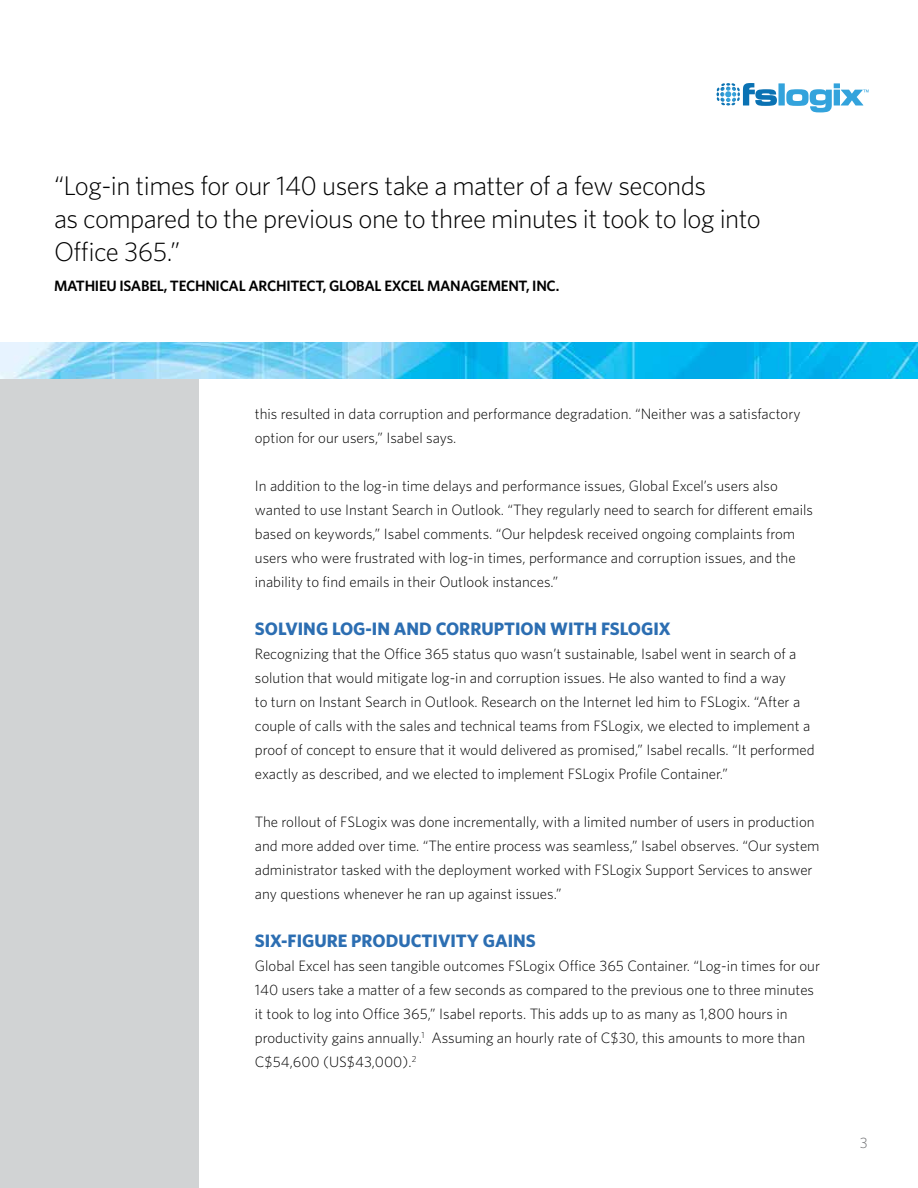
<style>
.page{position:relative;width:918px;height:1188px;background:#fff}
.page>*{position:absolute;margin:0;border:0;box-sizing:border-box;transform-origin:0 0}
.t1{font:300 27px/33px "Whitney";letter-spacing:-.02em;color:#000}
.t2{font:700 18px "Whitney";color:#2c6eb2}
.t3{font:300 15px/24px "Whitney";color:#000}
.t4{font:600 15px "Whitney";letter-spacing:-.02em;color:#000}
.t5{font:300 15px "Whitney";color:#6d6e71}
</style>
<div class="page">
<div style="left:0;top:355px;width:199px;height:833px;background:#d1d3d4"></div>
<div style="left:778px;top:83px;width:7px;height:23px;background:#33a3dc"></div>
<svg style="left:786px;top:83px;width:83px;height:29px"></svg>
<svg style="left:717px;top:83px;width:60px;height:23px"></svg>
<img style="left:0;top:342px;width:918px;height:37px">
<h1 class="t1" style="left:54px;top:169px;width:708px">“Log-in times for our 140 users take a matter of a few seconds<br>as compared to the previous one to three minutes it took to log into<br>Office 365.”</h1>
<p class="t4" style="left:54px;top:276px;width:507px">MATHIEU ISABEL, TECHNICAL ARCHITECT, GLOBAL EXCEL MANAGEMENT, INC.</p>
<p class="t3" style="left:255px;top:402px;width:547px">this resulted in data corruption and performance degradation. “Neither was a satisfactory option for our users,” Isabel says.</p>
<p class="t3" style="left:255px;top:474px;width:560px">In addition to the log-in time delays and performance issues, Global Excel’s users also wanted to use Instant Search in Outlook. “They regularly need to search for different emails based on keywords,” Isabel comments. “Our helpdesk received ongoing complaints from users who were frustrated with log-in times, performance and corruption issues, and the inability to find emails in their Outlook instances.”</p>
<p class="t2" style="left:255px;top:617px;width:417px">SOLVING LOG-IN AND CORRUPTION WITH FSLOGIX</p>
<p class="t3" style="left:255px;top:642px;width:561px">Recognizing that the Office 365 status quo wasn’t sustainable, Isabel went in search of a solution that would mitigate log-in and corruption issues. He also wanted to find a way<br>to turn on Instant Search in Outlook. Research on the Internet led him to FSLogix. “After a couple of calls with the sales and technical teams from FSLogix, we elected to implement a proof of concept to ensure that it would delivered as promised,” Isabel recalls. “It performed exactly as described, and we elected to implement FSLogix Profile Container.”</p>
<p class="t3" style="left:255px;top:810px;width:566px">The rollout of FSLogix was done incrementally, with a limited number of users in production and more added over time. “The entire process was seamless,” Isabel observes. “Our system administrator tasked with the deployment worked with FSLogix Support Services to answer any questions whenever he ran up against issues.”</p>
<p class="t2" style="left:255px;top:929px;width:282px">SIX-FIGURE PRODUCTIVITY GAINS</p>
<p class="t3" style="left:255px;top:954px;width:567px">Global Excel has seen tangible outcomes FSLogix Office 365 Container. “Log-in times for our 140 users take a matter of a few seconds as compared to the previous one to three minutes it took to log into Office 365,” Isabel reports. This adds up to as many as 1,800 hours in productivity gains annually.<sup>1</sup> Assuming an hourly rate of C$30, this amounts to more than C$54,600 (US$43,000).<sup>2</sup></p>
<p class="t5" style="left:860px;top:1134px;width:9px">3</p>
</div>
